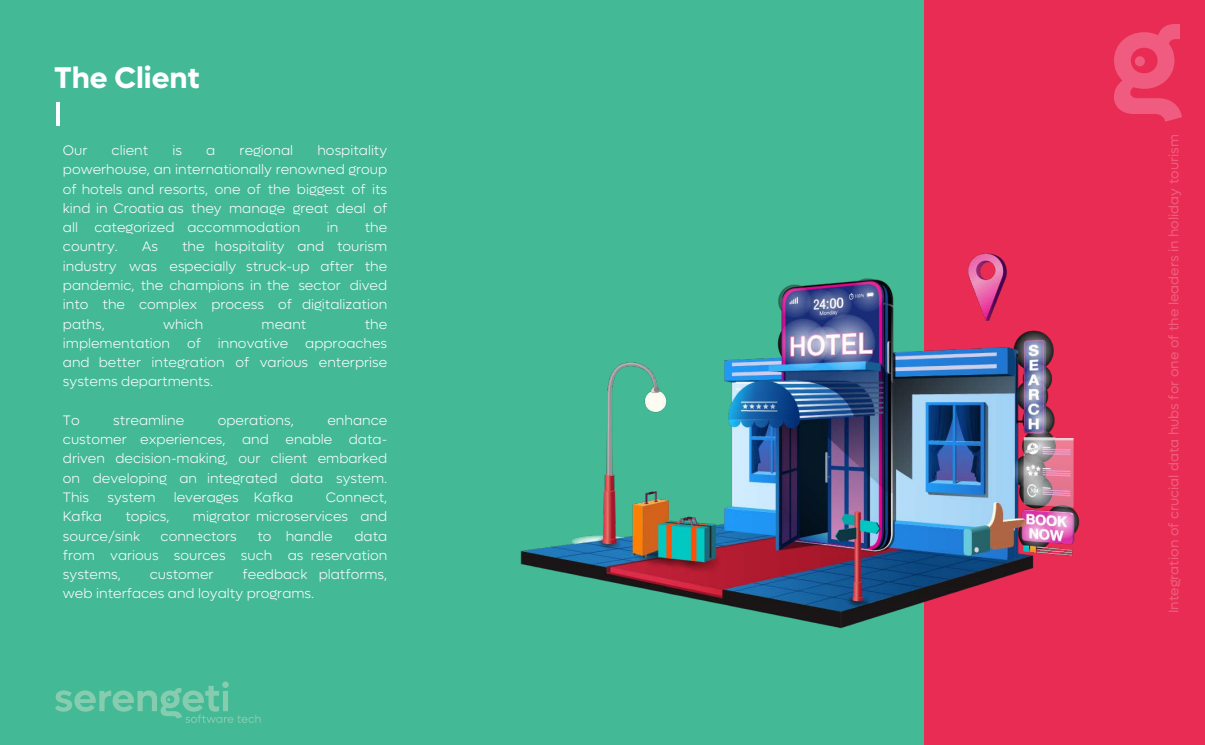
<style>
.page{position:relative;width:1205px;height:745px;background:#fff}
.page>*{position:absolute;margin:0;border:0;box-sizing:border-box;transform-origin:0 0}
.t1{font:700 30px "Lufga";color:#fff}
.t2{font:300 13.75px/19.2px "Lufga";color:#fff;text-align:justify}
.t3{font:13.75px "Lufga";color:#f05c80}
</style>
<div class="page">
<div style="left:0;top:0;width:1205px;height:744px;background:#44b996"></div>
<svg style="left:55px;top:681px;width:206px;height:41px"></svg>
<hr style="left:57px;top:102px;width:3px;height:23px;background:#fff">
<div style="left:925px;top:0;width:280px;height:744px;background:#e82c53"></div>
<svg style="left:1114px;top:24px;width:68px;height:98px"></svg>
<img style="left:520px;top:207px;width:560px;height:450px">
<h1 class="t1" style="left:54px;top:59px;width:147px">The Client</h1>
<p class="t2" style="left:63px;top:141px;width:326px;text-indent:254px">hospitality powerhouse, an internationally renowned group of hotels and resorts, one of the biggest of its kind in Croatia as they manage great deal of all categorized accommodation</p>
<p class="t2" style="left:63px;top:141px;width:26px">Our</p>
<p class="t2" style="left:112px;top:141px;width:38px">client</p>
<p class="t2" style="left:172px;top:141px;width:11px">is</p>
<p class="t2" style="left:206px;top:141px;width:11px">a</p>
<p class="t2" style="left:240px;top:141px;width:55px">regional</p>
<p class="t2" style="left:327px;top:218px;width:13px">in</p>
<p class="t2" style="left:365px;top:218px;width:24px">the</p>
<p class="t2" style="left:63px;top:237px;width:326px;text-indent:119px">the hospitality and tourism industry was especially struck-up after the pandemic, the champions in the sector dived into the complex process of digitalization paths,</p>
<p class="t2" style="left:63px;top:237px;width:56px">country.</p>
<p class="t2" style="left:142px;top:237px;width:18px">As</p>
<p class="t2" style="left:63px;top:314px;width:326px;text-indent:302px">the implementation of innovative approaches and better integration of various enterprise systems departments.</p>
<p class="t2" style="left:63px;top:410px;width:18px">To</p>
<p class="t2" style="left:113px;top:410px;width:72px">streamline</p>
<p class="t2" style="left:218px;top:410px;width:77px">operations,</p>
<p class="t2" style="left:163px;top:314px;width:42px">which</p>
<p class="t2" style="left:262px;top:314px;width:46px">meant</p>
<p class="t2" style="left:63px;top:410px;width:326px;text-indent:264px">enhance customer experiences, and enable data&shy;driven decision-making, our client embarked on developing an integrated data system.<br>This</p>
<p class="t2" style="left:107px;top:487px;width:50px">system</p>
<p class="t2" style="left:174px;top:487px;width:121px">leverages Kafka</p>
<p class="t2" style="left:326px;top:487px;width:63px">Connect,</p>
<p class="t2" style="left:63px;top:506px;width:41px">Kafka</p>
<p class="t2" style="left:125px;top:506px;width:46px">topics,</p>
<p class="t2" style="left:193px;top:506px;width:196px">migrator microservices and</p>
<p class="t2" style="left:63px;top:526px;width:79px">source/sink</p>
<p class="t2" style="left:161px;top:526px;width:78px">connectors</p>
<p class="t2" style="left:257px;top:526px;width:77px">to handle</p>
<p class="t2" style="left:63px;top:526px;width:326px;text-indent:291px">data from various sources such as reservation systems,</p>
<p class="t2" style="left:63px;top:564px;width:326px;text-indent:180px">feedback platforms, web interfaces and loyalty programs.</p>
<p class="t2" style="left:150px;top:564px;width:65px">customer</p>
<p class="t3" style="left:1165px;top:613px;width:480px;rotate:-90deg">Integration of crucial data hubs for one of the leaders in holiday tourism</p>
</div>
